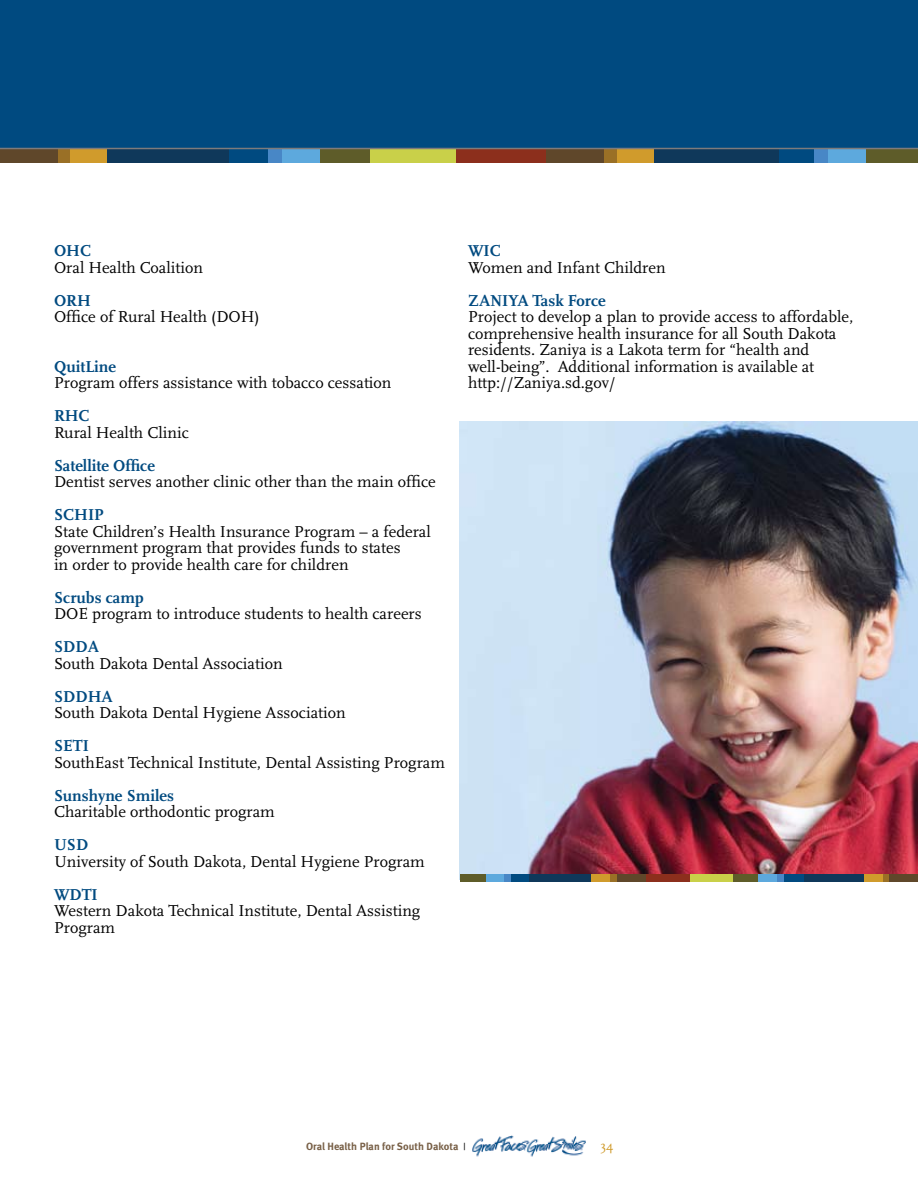
<style>
.page{position:relative;width:918px;height:1188px;background:#fff}
.page>*{position:absolute;margin:0;border:0;box-sizing:border-box;transform-origin:0 0}
.t1{font:16.5px/16.5px "Scala";color:#000}
.t2{font:700 16.5px "Scala";color:#004a80}
.t3{font:13.5px "Scala";color:#d09b2c}
.t4{font:700 10.5px "Meta";letter-spacing:.005em;color:#786047}
.s1{font-family:"Times";font-weight:400;color:#000}
</style>
<div class="page">
<div style="left:0;top:0;width:918px;height:154px;background:#004a80"></div>
<img style="left:472px;top:1135px;width:114px;height:22px">
<div style="left:0;top:148px;width:59px;height:16px;background:#5f472a"></div>
<div style="left:58px;top:148px;width:13px;height:16px;background:#9a7026"></div>
<div style="left:107px;top:148px;width:127px;height:16px;background:#0f385a"></div>
<div style="left:230px;top:148px;width:39px;height:16px;background:#004a80"></div>
<div style="left:269px;top:148px;width:14px;height:16px;background:#4887c6"></div>
<div style="left:282px;top:148px;width:38px;height:16px;background:#5da9dd"></div>
<div style="left:320px;top:148px;width:52px;height:16px;background:#5e5c29"></div>
<div style="left:370px;top:148px;width:88px;height:16px;background:#c9d049"></div>
<div style="left:71px;top:148px;width:36px;height:16px;background:#d09b2c"></div>
<div style="left:456px;top:148px;width:92px;height:16px;background:#8c2f1c"></div>
<div style="left:546px;top:148px;width:59px;height:16px;background:#5f472a"></div>
<div style="left:604px;top:148px;width:13px;height:16px;background:#9a7026"></div>
<div style="left:653px;top:148px;width:128px;height:16px;background:#0f385a"></div>
<div style="left:780px;top:148px;width:35px;height:16px;background:#004a80"></div>
<div style="left:815px;top:148px;width:14px;height:16px;background:#4887c6"></div>
<div style="left:828px;top:148px;width:38px;height:16px;background:#5da9dd"></div>
<div style="left:866px;top:148px;width:52px;height:16px;background:#5e5c29"></div>
<div style="left:617px;top:148px;width:36px;height:16px;background:#d09b2c"></div>
<hr style="left:0;top:148px;width:918px;height:1px;background:#7d7b7c">
<img style="left:460px;top:422px;width:458px;height:452px">
<div style="left:889px;top:874px;width:29px;height:8px;background:#5f472a"></div>
<div style="left:882px;top:874px;width:7px;height:8px;background:#9a7026"></div>
<div style="left:801px;top:874px;width:64px;height:8px;background:#0f385a"></div>
<div style="left:784px;top:874px;width:19px;height:8px;background:#004a80"></div>
<div style="left:777px;top:874px;width:7px;height:8px;background:#4887c6"></div>
<div style="left:758px;top:874px;width:19px;height:8px;background:#5da9dd"></div>
<div style="left:732px;top:874px;width:26px;height:8px;background:#5e5c29"></div>
<div style="left:689px;top:874px;width:44px;height:8px;background:#c9d049"></div>
<div style="left:864px;top:874px;width:19px;height:8px;background:#d09b2c"></div>
<div style="left:645px;top:874px;width:45px;height:8px;background:#8c2f1c"></div>
<div style="left:616px;top:874px;width:29px;height:8px;background:#5f472a"></div>
<div style="left:610px;top:874px;width:6px;height:8px;background:#9a7026"></div>
<div style="left:528px;top:874px;width:64px;height:8px;background:#0f385a"></div>
<div style="left:511px;top:874px;width:18px;height:8px;background:#004a80"></div>
<div style="left:504px;top:874px;width:7px;height:8px;background:#4887c6"></div>
<div style="left:485px;top:874px;width:19px;height:8px;background:#5da9dd"></div>
<div style="left:460px;top:874px;width:25px;height:8px;background:#5e5c29"></div>
<div style="left:592px;top:874px;width:18px;height:8px;background:#d09b2c"></div>
<p class="t2" style="left:54px;top:242px;width:39px">OHC</p>
<p class="t1" style="left:54px;top:260px;width:151px">Oral Health Coalition</p>
<p class="t2" style="left:54px;top:291px;width:38px">ORH</p>
<p class="t1" style="left:54px;top:309px;width:207px">Office of Rural Health (DOH)</p>
<p class="t2" style="left:54px;top:357px;width:64px">QuitLine</p>
<p class="t1" style="left:54px;top:375px;width:339px">Program offers assistance with tobacco cessation</p>
<p class="t2" style="left:54px;top:407px;width:37px">RHC</p>
<p class="t1" style="left:54px;top:425px;width:136px">Rural Health Clinic</p>
<p class="t2" style="left:54px;top:456px;width:102px">Satellite Office</p>
<p class="t1" style="left:54px;top:474px;width:383px">Dentist serves another clinic other than the main office</p>
<p class="t2" style="left:54px;top:506px;width:52px">SCHIP</p>
<p class="t1" style="left:54px;top:524px;width:378px">State Children’s Health Insurance Program – a federal government program that provides funds to states<br>in order to provide health care for children</p>
<p class="t2" style="left:54px;top:588px;width:91px">Scrubs camp</p>
<p class="t1" style="left:54px;top:606px;width:369px">DOE program to introduce students to health careers</p>
<p class="t2" style="left:54px;top:638px;width:46px">SDDA</p>
<p class="t1" style="left:54px;top:656px;width:230px">South Dakota Dental Association</p>
<p class="t2" style="left:54px;top:687px;width:60px">SDDHA</p>
<p class="t1" style="left:54px;top:705px;width:293px">South Dakota Dental Hygiene Association</p>
<p class="t2" style="left:54px;top:737px;width:36px">SETI</p>
<p class="t1" style="left:54px;top:755px;width:393px">SouthEast Technical Institute, Dental Assisting Program</p>
<p class="t2" style="left:54px;top:786px;width:122px">Sunshyne Smiles</p>
<p class="t1" style="left:54px;top:804px;width:222px">Charitable orthodontic program</p>
<p class="t2" style="left:54px;top:836px;width:36px">USD</p>
<p class="t1" style="left:54px;top:854px;width:372px">University of South Dakota, Dental Hygiene Program</p>
<p class="t2" style="left:54px;top:885px;width:45px">WDTI</p>
<p class="t1" style="left:54px;top:903px;width:368px">Western Dakota Technical Institute, Dental Assisting<br>Program</p>
<p class="t2" style="left:468px;top:242px;width:34px">WIC</p>
<p class="t1" style="left:468px;top:260px;width:199px">Women and Infant Children</p>
<p class="t2" style="left:468px;top:291px;width:139px">ZANIYA Task Force</p>
<p class="t1" style="left:468px;top:309px;width:387px">Project to develop a plan to provide access to affordable, comprehensive health insurance for all South Dakota residents. Zaniya is a Lakota term for “health and well-being”. Additional information is available at http://Zaniya.sd.gov/</p>
<p class="t4" style="left:306px;top:1140px;width:161px">Oral Health Plan for South Dakota <span class="s1">|</span></p>
<p class="t3" style="left:600px;top:1138px;width:15px">34</p>
</div>
